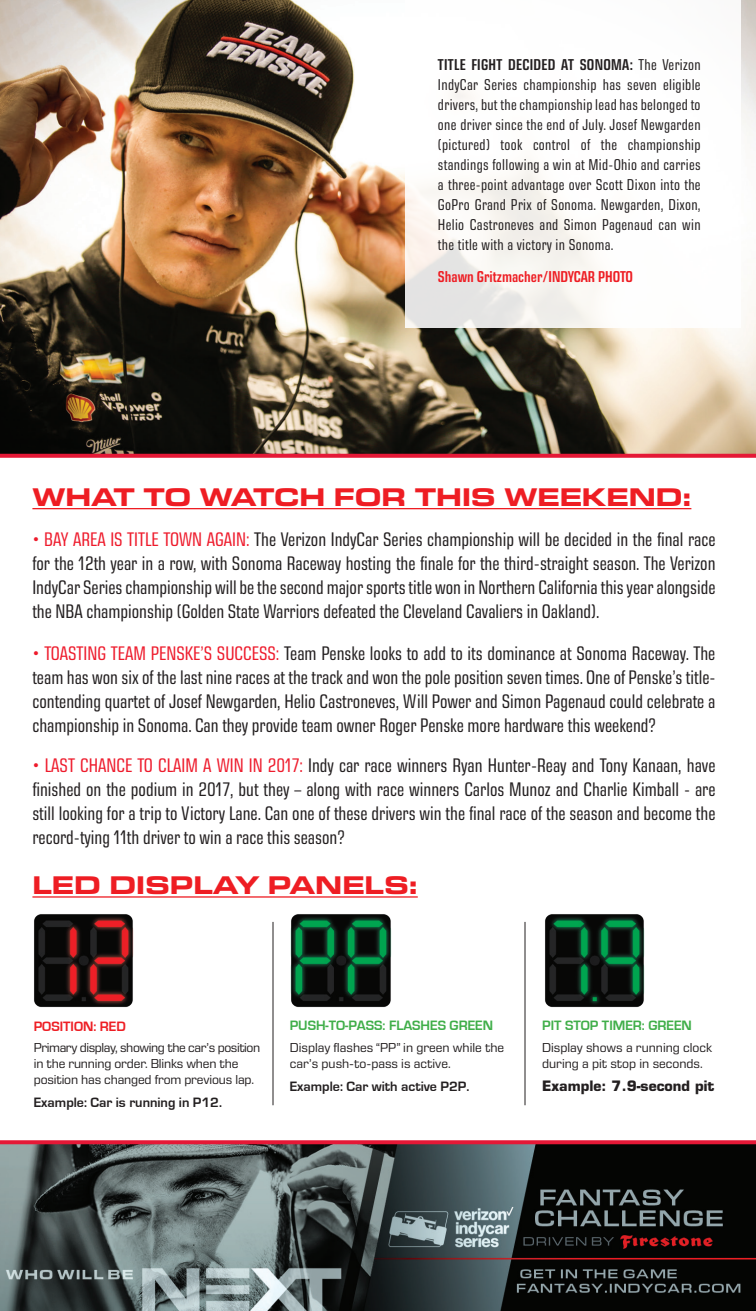
<style>
.page{position:relative;width:756px;height:1311px;background:#fff}
.page>*{position:absolute;margin:0;border:0;box-sizing:border-box;transform-origin:0 0}
.t1{font:700 expanded 26px "Eurostile Next LT Pro";color:#ee1d23}
.t2{font:condensed 20px/24px "Eurostile Next LT Pro";color:#231f20;text-align:justify}
.t3{font:condensed 16px/20px "Eurostile Next LT Pro";letter-spacing:.02em;color:#231f20;text-align:justify}
.t4{font:600 condensed 16px "Eurostile Next LT Pro";color:#ee1d23}
.t5{font:700 14px "Eurostile";color:#231f20}
.t6{font:700 14px "Eurostile";color:#40ae49}
.t7{font:700 14px "Eurostile";color:#231f20}
.t8{font:700 14px "Eurostile";color:#ee1d23}
.t9{font:13.2px/15.8px "Eurostile Next LT Pro";letter-spacing:-.01em;color:#231f20}
.s1{font-weight:600}
.s2{color:#ee1b2c}
</style>
<div class="page">
<img style="left:0;top:1144px;width:756px;height:166px">
<svg style="left:0;top:1140px;width:756px;height:4px;background:#e62643"></svg>
<hr style="left:32px;top:508px;width:659px;height:1px;background:#ee1d23">
<img style="left:0;top:0;width:756px;height:454px">
<svg style="left:405px;top:0;width:336px;height:327px"></svg>
<svg style="left:0;top:454px;width:756px;height:4px;background:#e62541"></svg>
<img style="left:34px;top:914px;width:100px;height:94px">
<img style="left:290px;top:914px;width:102px;height:94px">
<img style="left:545px;top:914px;width:100px;height:94px">
<hr style="left:273px;top:921px;width:1px;height:184px;background:#231f20">
<hr style="left:525px;top:921px;width:1px;height:184px;background:#231f20">
<hr style="left:32px;top:896px;width:386px;height:1px;background:#ee1d23">
<p class="t3" style="left:438px;top:55px;width:264px"><span class="s1">TITLE FIGHT DECIDED AT SONOMA:</span> The Verizon IndyCar Series championship has seven eligible drivers, but the championship lead has belonged to one driver since the end of July. Josef Newgarden (pictured) took control of the championship standings following a win at Mid-Ohio and carries a three-point advantage over Scott Dixon into the GoPro Grand Prix of Sonoma. Newgarden, Dixon, Helio Castroneves and Simon Pagenaud can win the title with a victory in Sonoma.</p>
<p class="t4" style="left:438px;top:268px;width:197px">Shawn Gritzmacher/INDYCAR PHOTO</p>
<p class="t1" style="left:32px;top:482px;width:660px">WHAT TO WATCH FOR THIS WEEKEND:</p>
<p class="t2" style="left:32px;top:527px;width:685px"><span class="s2">• BAY AREA IS TITLE TOWN AGAIN:</span> The Verizon IndyCar Series championship will be decided in the final race for the 12th year in a row, with Sonoma Raceway hosting the finale for the third-straight season. The Verizon IndyCar Series championship will be the second major sports title won in Northern California this year alongside the NBA championship (Golden State Warriors defeated the Cleveland Cavaliers in Oakland).</p>
<p class="t2" style="left:32px;top:641px;width:685px"><span class="s2">• TOASTING TEAM PENSKE’S SUCCESS:</span> Team Penske looks to add to its dominance at Sonoma Raceway. The team has won six of the last nine races at the track and won the pole position seven times. One of Penske’s title&shy;contending quartet of Josef Newgarden, Helio Castroneves, Will Power and Simon Pagenaud could celebrate a championship in Sonoma. Can they provide team owner Roger Penske more hardware this weekend?</p>
<p class="t2" style="left:32px;top:753px;width:685px"><span class="s2">• LAST CHANCE TO CLAIM A WIN IN 2017:</span> Indy car race winners Ryan Hunter-Reay and Tony Kanaan, have finished on the podium in 2017, but they – along with race winners Carlos Munoz and Charlie Kimball - are still looking for a trip to Victory Lane. Can one of these drivers win the final race of the season and become the record-tying 11th driver to win a race this season?</p>
<p class="t1" style="left:32px;top:870px;width:387px">LED DISPLAY PANELS:</p>
<p class="t8" style="left:34px;top:1018px;width:94px">POSITION: RED</p>
<p class="t9" style="left:34px;top:1040px;width:228px">Primary display, showing the car’s position in the running order. Blinks when the position has changed from previous lap.</p>
<p class="t5" style="left:34px;top:1094px;width:190px">Example: Car is running in P12.</p>
<p class="t6" style="left:290px;top:1017px;width:205px">PUSH-TO-PASS: FLASHES GREEN</p>
<p class="t9" style="left:290px;top:1039px;width:216px">Display flashes “PP” in green while the car’s push-to-pass is active.</p>
<p class="t5" style="left:290px;top:1078px;width:181px">Example: Car with active P2P.</p>
<p class="t6" style="left:542px;top:1017px;width:151px">PIT STOP TIMER: GREEN</p>
<p class="t9" style="left:542px;top:1039px;width:172px">Display shows a running clock during a pit stop in seconds.</p>
<p class="t7" style="left:542px;top:1076px;width:174px">Example: 7.9-second pit</p>
</div>
